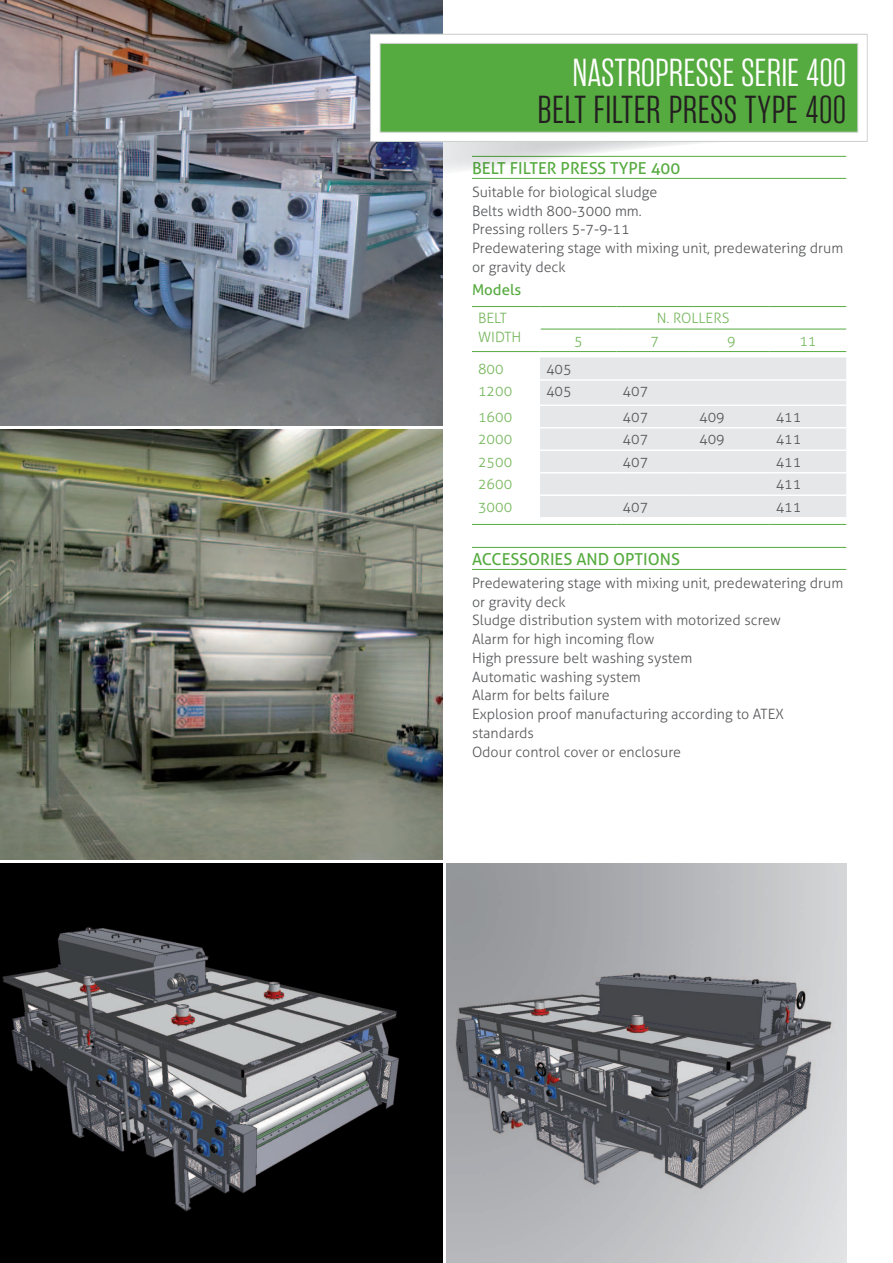
<style>
.page{position:relative;width:893px;height:1263px;background:#fff}
.page>*{position:absolute;margin:0;border:0;box-sizing:border-box;transform-origin:0 0}
.titolo_schesa_eng{font:300 39px "Rama Gothic E";letter-spacing:.01em;color:#231f20}
.titolo_scheda_ita{font:300 39px "Rama Gothic E";color:#fff}
.titoletti_testo{font:16.5px "Aller";color:#56ab40}
.modelli{font:15px "Aller";color:#56ab40}
.testo{font:300 14.25px/18.8px "Aller";color:#57585a}
.testo-2{font:300 14.25px/18.8px "Aller";color:#78b85e}
</style>
<div class="page">
<img style="left:446px;top:863px;width:400px;height:400px">
<img style="left:0;top:863px;width:442px;height:400px">
<img style="left:0;top:429px;width:442px;height:430px">
<img style="left:0;top:0;width:442px;height:425px">
<hr style="left:472px;top:547px;width:374px;height:1px;background:#56ab40">
<hr style="left:472px;top:569px;width:374px;height:1px;background:#56ab40">
<svg style="left:541px;top:352px;width:305px;height:172px"></svg>
<div style="left:541px;top:357px;width:305px;height:160px;background:#e6e7e9"></div>
<hr style="left:472px;top:306px;width:68px;height:1px;background:#56ab40">
<hr style="left:540px;top:306px;width:77px;height:1px;background:#56ab40">
<hr style="left:617px;top:306px;width:76px;height:1px;background:#56ab40">
<hr style="left:693px;top:306px;width:77px;height:1px;background:#56ab40">
<hr style="left:770px;top:306px;width:76px;height:1px;background:#56ab40">
<hr style="left:472px;top:524px;width:68px;height:1px;background:#56ab40">
<hr style="left:540px;top:524px;width:77px;height:1px;background:#56ab40">
<hr style="left:617px;top:524px;width:76px;height:1px;background:#56ab40">
<hr style="left:693px;top:524px;width:77px;height:1px;background:#56ab40">
<hr style="left:770px;top:524px;width:76px;height:1px;background:#56ab40">
<hr style="left:540px;top:379px;width:77px;height:2px;background:#fff">
<hr style="left:617px;top:379px;width:76px;height:2px;background:#fff">
<hr style="left:693px;top:379px;width:77px;height:2px;background:#fff">
<hr style="left:770px;top:379px;width:76px;height:2px;background:#fff">
<hr style="left:540px;top:404px;width:77px;height:2px;background:#fff">
<hr style="left:617px;top:404px;width:76px;height:2px;background:#fff">
<hr style="left:693px;top:404px;width:77px;height:2px;background:#fff">
<hr style="left:770px;top:404px;width:76px;height:2px;background:#fff">
<hr style="left:540px;top:427px;width:77px;height:1px;background:#fff">
<hr style="left:617px;top:427px;width:76px;height:1px;background:#fff">
<hr style="left:693px;top:427px;width:77px;height:1px;background:#fff">
<hr style="left:770px;top:427px;width:76px;height:1px;background:#fff">
<hr style="left:540px;top:449px;width:77px;height:2px;background:#fff">
<hr style="left:617px;top:449px;width:76px;height:2px;background:#fff">
<hr style="left:693px;top:449px;width:77px;height:2px;background:#fff">
<hr style="left:770px;top:449px;width:76px;height:2px;background:#fff">
<hr style="left:540px;top:472px;width:77px;height:1px;background:#fff">
<hr style="left:617px;top:472px;width:76px;height:1px;background:#fff">
<hr style="left:693px;top:472px;width:77px;height:1px;background:#fff">
<hr style="left:770px;top:472px;width:76px;height:1px;background:#fff">
<hr style="left:540px;top:494px;width:77px;height:2px;background:#fff">
<hr style="left:617px;top:494px;width:76px;height:2px;background:#fff">
<hr style="left:693px;top:494px;width:77px;height:2px;background:#fff">
<hr style="left:770px;top:494px;width:76px;height:2px;background:#fff">
<hr style="left:540px;top:517px;width:77px;height:1px;background:#fff">
<hr style="left:617px;top:517px;width:76px;height:1px;background:#fff">
<hr style="left:693px;top:517px;width:77px;height:1px;background:#fff">
<hr style="left:770px;top:517px;width:76px;height:1px;background:#fff">
<hr style="left:540px;top:329px;width:77px;height:1px;background:#56ab40">
<hr style="left:617px;top:329px;width:76px;height:1px;background:#56ab40">
<hr style="left:693px;top:329px;width:77px;height:1px;background:#56ab40">
<hr style="left:770px;top:329px;width:76px;height:1px;background:#56ab40">
<hr style="left:540px;top:351px;width:77px;height:1px;background:#56ab40">
<hr style="left:617px;top:351px;width:76px;height:1px;background:#56ab40">
<hr style="left:693px;top:351px;width:77px;height:1px;background:#56ab40">
<hr style="left:770px;top:351px;width:76px;height:1px;background:#56ab40">
<svg style="left:472px;top:307px;width:69px;height:217px"></svg>
<svg style="left:363px;top:60px;width:484px;height:130px"></svg>
<svg style="left:370px;top:34px;width:498px;height:108px;fill:#56ab40"></svg>
<p class="titolo_scheda_ita" style="left:572px;top:51px;width:276px">NASTROPRESSE SERIE 400</p>
<p class="titolo_schesa_eng" style="left:537px;top:89px;width:310px">BELT FILTER PRESS TYPE 400</p>
<p class="titoletti_testo" style="left:472px;top:158px;width:210px">BELT FILTER PRESS TYPE 400</p>
<p class="testo" style="left:472px;top:182px;width:187px">Suitable for biological sludge</p>
<p class="testo" style="left:472px;top:201px;width:171px">Belts width 800-3000 mm.</p>
<p class="testo" style="left:472px;top:220px;width:159px">Pressing rollers 5-7-9-11</p>
<p class="testo" style="left:472px;top:239px;width:373px">Predewatering stage with mixing unit, predewatering drum or gravity deck</p>
<p class="modelli" style="left:472px;top:280px;width:51px">Models</p>
<p class="testo-2" style="left:478px;top:309px;width:45px">BELT<br>WIDTH</p>
<p class="testo-2" style="left:657px;top:309px;width:74px">N. ROLLERS</p>
<p class="testo-2" style="left:574px;top:331px;width:10px">5</p>
<p class="testo-2" style="left:651px;top:331px;width:10px">7</p>
<p class="testo-2" style="left:727px;top:331px;width:10px">9</p>
<p class="testo-2" style="left:799px;top:331px;width:19px">11</p>
<p class="testo-2" style="left:478px;top:360px;width:27px">800</p>
<p class="testo" style="left:546px;top:360px;width:27px">405</p>
<p class="testo-2" style="left:478px;top:382px;width:36px">1200</p>
<p class="testo" style="left:546px;top:382px;width:27px">405</p>
<p class="testo" style="left:623px;top:382px;width:27px">407</p>
<p class="testo-2" style="left:478px;top:407px;width:36px">1600</p>
<p class="testo" style="left:623px;top:407px;width:27px">407</p>
<p class="testo" style="left:699px;top:407px;width:27px">409</p>
<p class="testo" style="left:776px;top:407px;width:27px">411</p>
<p class="testo-2" style="left:478px;top:430px;width:36px">2000</p>
<p class="testo" style="left:623px;top:430px;width:27px">407</p>
<p class="testo" style="left:699px;top:430px;width:27px">409</p>
<p class="testo" style="left:776px;top:430px;width:27px">411</p>
<p class="testo-2" style="left:478px;top:452px;width:36px">2500</p>
<p class="testo" style="left:623px;top:452px;width:27px">407</p>
<p class="testo" style="left:776px;top:452px;width:27px">411</p>
<p class="testo-2" style="left:478px;top:475px;width:36px">2600</p>
<p class="testo" style="left:776px;top:475px;width:27px">411</p>
<p class="testo-2" style="left:478px;top:497px;width:36px">3000</p>
<p class="testo" style="left:623px;top:497px;width:27px">407</p>
<p class="testo" style="left:776px;top:497px;width:27px">411</p>
<p class="titoletti_testo" style="left:472px;top:549px;width:210px">ACCESSORIES AND OPTIONS</p>
<p class="testo" style="left:472px;top:573px;width:373px">Predewatering stage with mixing unit, predewatering drum or gravity deck</p>
<p class="testo" style="left:472px;top:611px;width:310px">Sludge distribution system with motorized screw</p>
<p class="testo" style="left:472px;top:630px;width:184px">Alarm for high incoming flow</p>
<p class="testo" style="left:472px;top:648px;width:222px">High pressure belt washing system</p>
<p class="testo" style="left:472px;top:667px;width:170px">Automatic washing system</p>
<p class="testo" style="left:472px;top:686px;width:139px">Alarm for belts failure</p>
<p class="testo" style="left:472px;top:705px;width:313px">Explosion proof manufacturing according to ATEX standards</p>
<p class="testo" style="left:472px;top:742px;width:210px">Odour control cover or enclosure</p>
</div>
